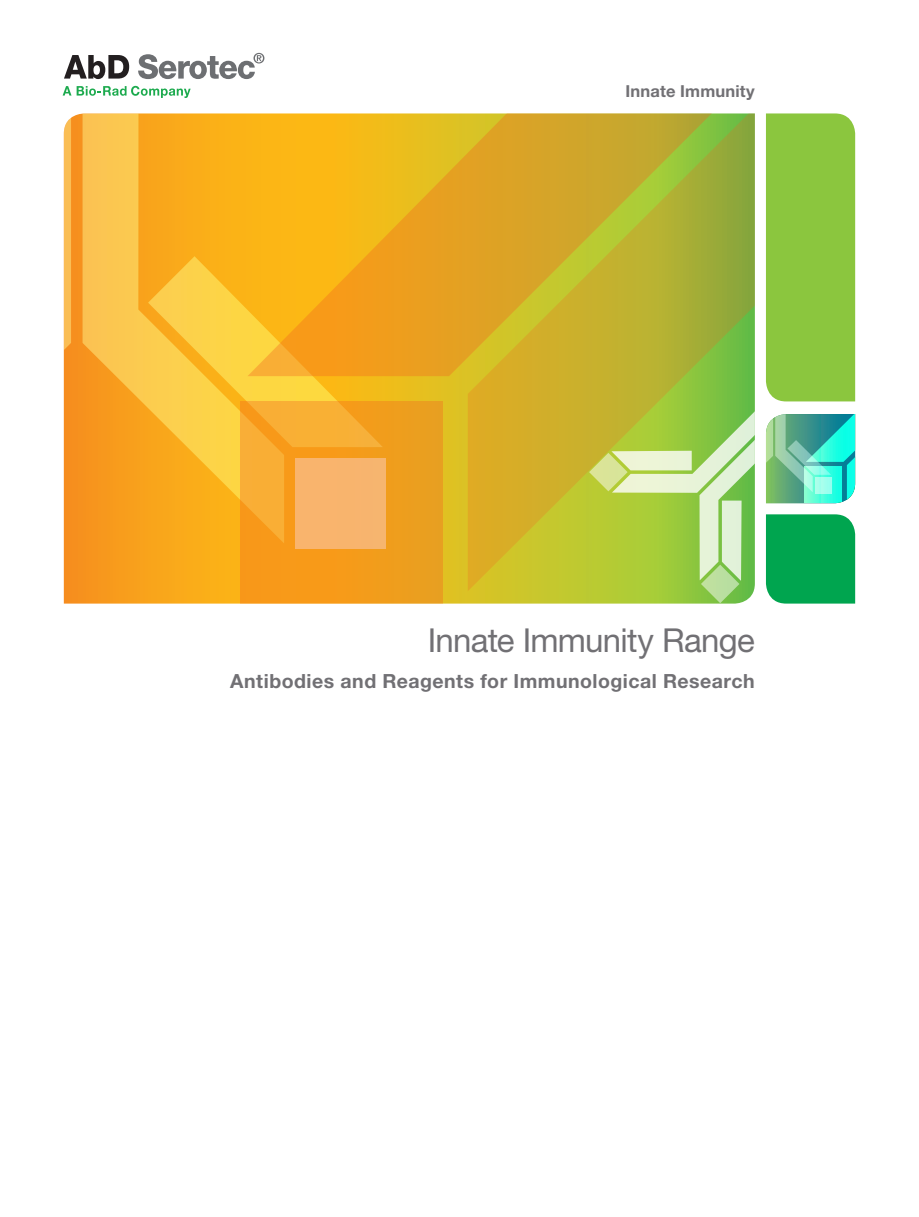
<style>
.page{position:relative;width:919px;height:1217px;background:#fff}
.page>*{position:absolute;margin:0;border:0;box-sizing:border-box;transform-origin:0 0}
._01_bro_headline_1{font:33px "Helvetica Neue LT Std";letter-spacing:-.02em;color:#717074}
._02_bro_tagline{font:700 19.5px "Helvetica Neue LT Std";letter-spacing:.025em;color:#717074}
._00_bro_product_grou{font:700 16.5px "Helvetica Neue LT Std";letter-spacing:.01em;color:#717074}
</style>
<div class="page">
<svg style="left:64px;top:55px;width:65px;height:24px"></svg>
<svg style="left:63px;top:86px;width:8px;height:9px"></svg>
<svg style="left:77px;top:86px;width:114px;height:12px"></svg>
<svg style="left:138px;top:53px;width:126px;height:26px"></svg>
<div style="left:765px;top:514px;width:90px;height:89px;background:#00a54f"></div>
<svg style="left:766px;top:414px;width:89px;height:89px;background:#53c7ab"></svg>
<div style="left:814px;top:476px;width:17px;height:17px;background:#a2ffed"></div>
<svg style="left:64px;top:113px;width:525px;height:490px;background:#edaa1e"></svg>
<svg style="left:82px;top:113px;width:165px;height:430px;background:#f9b02b"></svg>
<svg style="left:589px;top:591px;width:165px;height:12px;background:#9fcb47"></svg>
<svg style="left:148px;top:256px;width:235px;height:191px;background:#fbc83b"></svg>
<svg style="left:64px;top:113px;width:7px;height:430px;background:#f8a83f"></svg>
<svg style="left:247px;top:113px;width:221px;height:263px;background:#f2ae1b"></svg>
<svg style="left:468px;top:113px;width:286px;height:478px;background:#bdb83b"></svg>
<svg style="left:239px;top:400px;width:203px;height:203px;background:#f4a531"></svg>
<div style="left:766px;top:113px;width:89px;height:288px;background:#8bc63e"></div>
<p class="_00_bro_product_grou" style="left:625px;top:81px;width:131px">Innate Immunity</p>
<p class="_01_bro_headline_1" style="left:427px;top:620px;width:328px">Innate Immunity Range</p>
<p class="_02_bro_tagline" style="left:230px;top:668px;width:526px">Antibodies and Reagents for Immunological Research</p>
</div>
